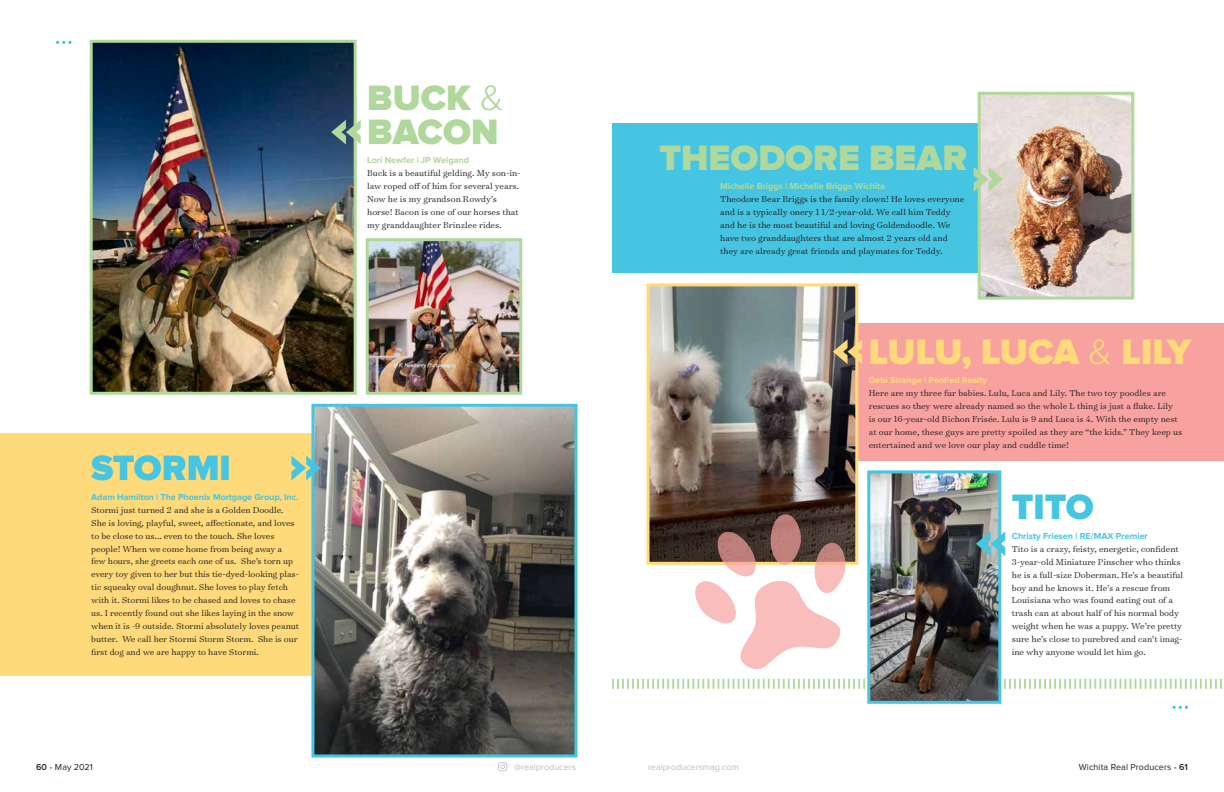
<style>
.page{position:relative;width:1224px;height:792px;background:#fff}
.page>*{position:absolute;margin:0;border:0;box-sizing:border-box;transform-origin:0 0}
.t1{font:900 36.6px/34px "Proxima Nova";color:#b0d89c}
.t2{font:900 36.6px "Proxima Nova";letter-spacing:-.01em;color:#ffda7a}
.t3{font:900 36.6px "Proxima Nova";color:#45c5e1}
.t4{font:300 9.8px/13px "Surveyor Text";color:#231f20}
.t5{font:700 9px "Proxima Nova";letter-spacing:-.005em;color:#45c5e1}
.t6{font:700 9px "Proxima Nova";color:#b0d89c}
.t7{font:9px "Proxima Nova";color:#bcbec0}
.t8{font:9px "Proxima Nova";letter-spacing:.01em;color:#231f20}
.t9{font:700 9px "Proxima Nova";color:#ffda7a}
.s1{font-weight:300}
.s2{font-weight:600}
.s3{color:#19a8e0}
</style>
<div class="page">
<svg style="left:498px;top:762px;width:9px;height:9px"></svg>
<div style="left:612px;top:123px;width:380px;height:150px;background:#45c5e1"></div>
<div style="left:844px;top:323px;width:380px;height:137px;background:#f7a29f"></div>
<div style="left:0;top:433px;width:330px;height:243px;background:#ffda7a"></div>
<img style="left:94px;top:44px;width:259px;height:347px">
<div style="left:90px;top:40px;width:267px;height:355px;border:3px solid #b0d89c"></div>
<img style="left:650px;top:287px;width:204px;height:226px">
<div style="left:646px;top:283px;width:212px;height:282px;border:3px solid #ffda7a"></div>
<img style="left:982px;top:96px;width:148px;height:200px">
<div style="left:978px;top:92px;width:156px;height:208px;border:3px solid #b0d89c"></div>
<img style="left:370px;top:242px;width:148px;height:149px">
<div style="left:366px;top:238px;width:156px;height:157px;border:3px solid #b0d89c"></div>
<img style="left:871px;top:474px;width:126px;height:226px">
<div style="left:867px;top:470px;width:134px;height:234px;border:3px solid #45c5e1"></div>
<img style="left:315px;top:408px;width:259px;height:346px">
<div style="left:311px;top:404px;width:267px;height:354px;border:3px solid #45c5e1"></div>
<svg style="left:291px;top:456px;width:30px;height:24px"></svg>
<svg style="left:331px;top:120px;width:30px;height:24px"></svg>
<svg style="left:974px;top:167px;width:29px;height:25px"></svg>
<svg style="left:833px;top:339px;width:29px;height:25px"></svg>
<svg style="left:612px;top:513px;width:610px;height:176px"></svg>
<svg style="left:56px;top:41px;width:15px;height:3px"></svg>
<svg style="left:1173px;top:706px;width:15px;height:3px"></svg>
<h1 class="t1" style="left:367px;top:83px;width:138px">BUCK <span class="s1">&amp;<br></span>BACON</h1>
<p class="t6" style="left:367px;top:156px;width:103px">Lori Newfer | JP Weigand</p>
<p class="t4" style="left:367px;top:166px;width:155px">Buck is a beautiful gelding. My son-in-</p>
<p class="t4" style="left:367px;top:179px;width:153px">law roped off of him for several years.<br>Now he is my grandson Rowdy’s horse! Bacon is one of our horses that my granddaughter Brinzlee rides.</p>
<h1 class="t3" style="left:91px;top:451px;width:141px">STORMI</h1>
<p class="t5" style="left:91px;top:492px;width:209px">Adam Hamilton | The Phoenix Mortgage Group, Inc.</p>
<p class="t4" style="left:91px;top:503px;width:209px">Stormi just turned 2 and she is a Golden Doodle.<br>She is loving, playful, sweet, affectionate, and loves to be close to us... even to the touch. She loves people! When we come home from being away a few hours, she greets each one of us. She’s torn up every toy given to her but this tie-dyed-looking plas&shy;tic squeaky oval doughnut. She loves to play fetch with it. Stormi likes to be chased and loves to chase us. I recently found out she likes laying in the snow when it is -9 outside. Stormi absolutely loves peanut butter. We call her Stormi Storm Storm. She is our first dog and we are happy to have Stormi.</p>
<h1 class="t1" style="left:659px;top:143px;width:309px">THEODORE BEAR</h1>
<p class="t6" style="left:720px;top:182px;width:166px">Michelle Briggs | Michelle Briggs Wichita</p>
<p class="t4" style="left:720px;top:192px;width:246px">Theodore Bear Briggs is the family clown! He loves everyone and is a typically onery 1 1/2-year-old. We call him Teddy and he is the most beautiful and loving Goldendoodle. We have two granddaughters that are almost 2 years old and they are already great friends and playmates for Teddy.</p>
<h1 class="t2" style="left:869px;top:335px;width:324px">LULU, LUCA <span class="s1">&amp;</span> LILY</h1>
<p class="t9" style="left:869px;top:376px;width:120px">Debi Strange | PenFed Realty</p>
<p class="t4" style="left:869px;top:386px;width:315px">Here are my three fur babies. Lulu, Luca and Lily. The two toy poodles are rescues so they were already named so the whole L thing is just a fluke. Lily is our 16-year-old Bichon Frisée. Lulu is 9 and Luca is 4. With the empty nest at our home, these guys are pretty spoiled as they are “the kids.” They keep us entertained and we love our play and cuddle time!</p>
<h1 class="t3" style="left:1012px;top:490px;width:84px">TITO</h1>
<p class="t5" style="left:1012px;top:531px;width:138px">Christy Friesen | RE/MAX Premier</p>
<p class="t4" style="left:1012px;top:542px;width:173px">Tito is a crazy, feisty, energetic, confident 3-year-old Miniature Pinscher who thinks he is a full-size Doberman. He’s a beautiful boy and he knows it. He’s a rescue from Louisiana who was found eating out of a trash can at about half of his normal body weight when he was a puppy. We’re pretty sure he’s close to purebred and can’t imag&shy;ine why anyone would let him go.</p>
<p class="t8" style="left:36px;top:762px;width:58px"><span class="s2">60</span> <span class="s3">•</span> May 2021</p>
<p class="t7" style="left:514px;top:762px;width:63px">@realproducers</p>
<p class="t7" style="left:648px;top:762px;width:92px">realproducersmag.com</p>
<p class="t8" style="left:1079px;top:762px;width:111px">Wichita Real Producers <span class="s3">•</span> <span class="s2">61</span></p>
</div>
